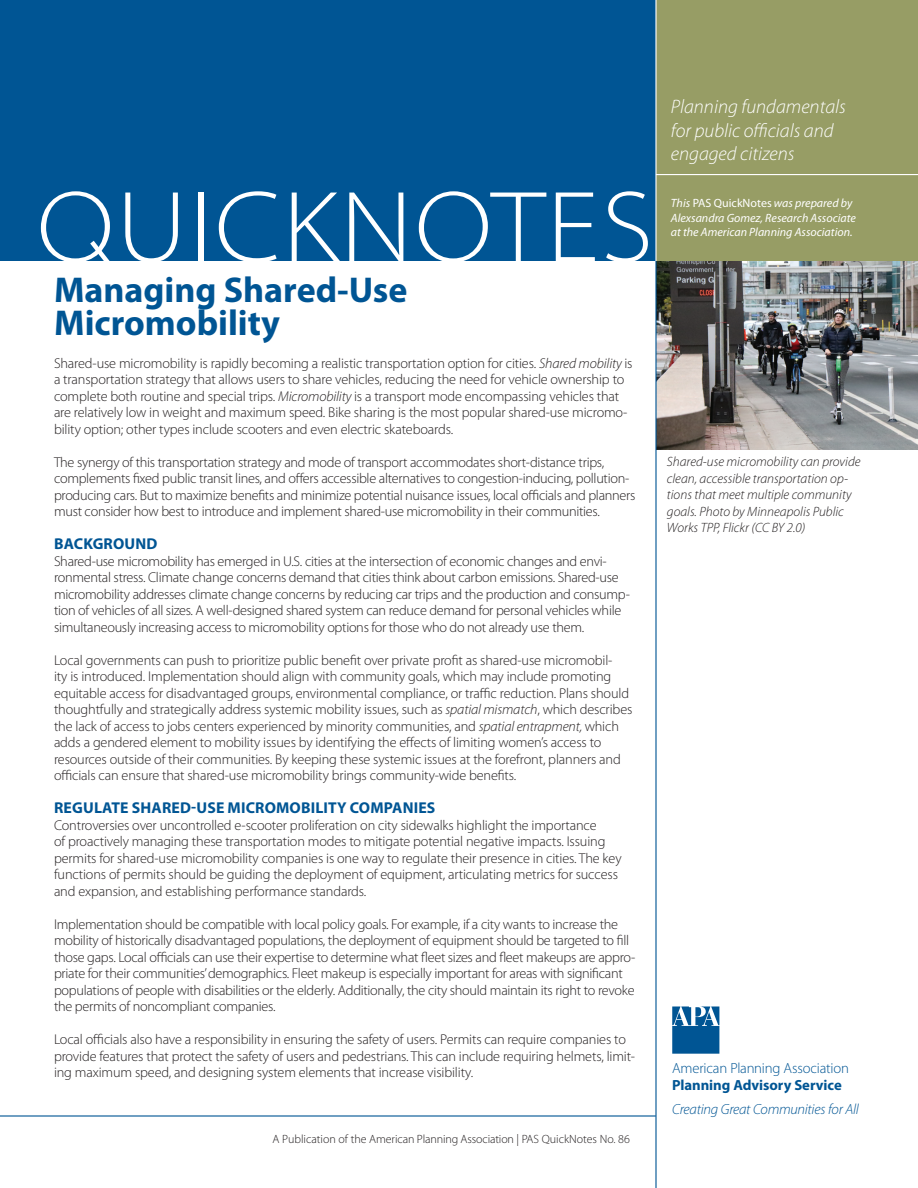
<style>
.page{position:relative;width:918px;height:1188px;background:#fff}
.page>*{position:absolute;margin:0;border:0;box-sizing:border-box;transform-origin:0 0}
.t1{font:300 semi-expanded 102px "Myriad Pro";letter-spacing:.025em;color:#fff}
.t2{font:700 36px/33px "Myriad Pro";color:#005594}
.t3{font:italic 300 19.5px/23.4px "Myriad Pro";color:#fff}
.t4{font:700 15.75px "Myriad Pro";letter-spacing:.01em;color:#005594}
.t5{font:italic 300 14.7px "Myriad Pro";letter-spacing:-.02em;color:#005594}
.t6{font:300 14.7px "Myriad Pro";letter-spacing:-.015em;color:#005594}
.t7{font:700 14.7px "Myriad Pro";letter-spacing:-.005em;color:#005594}
.t8{font:300 14.25px/16.5px "Myriad Pro";letter-spacing:-.01em;color:#231f20}
.t9{font:italic 300 13.5px/16.5px "Myriad Pro";color:#231f20}
.t10{font:italic 12px/14.4px "Myriad Pro";color:#fff}
.t11{font:300 12px "Myriad Pro";letter-spacing:-.01em;color:#231f20}
.s1{font-style:italic}
.s2{font-style:normal}
</style>
<div class="page">
<img style="left:657px;top:261px;width:261px;height:189px">
<div style="left:0;top:0;width:658px;height:261px;background:#005594"></div>
<hr style="left:655px;top:260px;width:2px;height:928px;background:#005594">
<div style="left:656px;top:0;width:262px;height:261px;background:#979d65"></div>
<hr style="left:655px;top:0;width:2px;height:261px;background:#fff">
<hr style="left:656px;top:174px;width:262px;height:1px;background:#fff">
<svg style="left:90px;top:240px;width:20px;height:21px"></svg>
<svg style="left:672px;top:1007px;width:47px;height:47px"></svg>
<hr style="left:0;top:1115px;width:656px;height:2px;background:#005594">
<h1 class="t1" style="left:37px;top:170px;width:617px">OUICKNOTES</h1>
<h2 class="t2" style="left:54px;top:274px;width:355px">Managing Shared-Use<br>Micromobility</h2>
<p class="t8" style="left:54px;top:355px;width:580px">Shared-use micromobility is rapidly becoming a realistic transportation option for cities. <span class="s1">Shared mobility</span> is a transportation strategy that allows users to share vehicles, reducing the need for vehicle ownership to complete both routine and special trips. <span class="s1">Micromobility</span> is a transport mode encompassing vehicles that are relatively low in weight and maximum speed. Bike sharing is the most popular shared-use micromo&shy;bility option; other types include scooters and even electric skateboards.</p>
<p class="t8" style="left:54px;top:454px;width:583px">The synergy of this transportation strategy and mode of transport accommodates short-distance trips, complements fixed public transit lines, and offers accessible alternatives to congestion-inducing, pollution&shy;producing cars. But to maximize benefits and minimize potential nuisance issues, local officials and planners must consider how best to introduce and implement shared-use micromobility in their communities.</p>
<p class="t4" style="left:54px;top:535px;width:105px">BACKGROUND</p>
<p class="t8" style="left:54px;top:553px;width:577px">Shared-use micromobility has emerged in U.S. cities at the intersection of economic changes and envi&shy;ronmental stress. Climate change concerns demand that cities think about carbon emissions. Shared-use micromobility addresses climate change concerns by reducing car trips and the production and consump&shy;tion of vehicles of all sizes. A well-designed shared system can reduce demand for personal vehicles while simultaneously increasing access to micromobility options for those who do not already use them.</p>
<p class="t8" style="left:54px;top:652px;width:580px">Local governments can push to prioritize public benefit over private profit as shared-use micromobil-<br>ity is introduced. Implementation should align with community goals, which may include promoting equitable access for disadvantaged groups, environmental compliance, or traffic reduction. Plans should thoughtfully and strategically address systemic mobility issues, such as <span class="s1">spatial mismatch</span>, which describes the lack of access to jobs centers experienced by minority communities, and <span class="s1">spatial entrapment,</span> which adds a gendered element to mobility issues by identifying the effects of limiting women’s access to resources outside of their communities. By keeping these systemic issues at the forefront, planners and officials can ensure that shared-use micromobility brings community-wide benefits.</p>
<p class="t4" style="left:54px;top:799px;width:383px">REGULATE SHARED-USE MICROMOBILITY COMPANIES</p>
<p class="t8" style="left:54px;top:817px;width:569px">Controversies over uncontrolled e-scooter proliferation on city sidewalks highlight the importance<br>of proactively managing these transportation modes to mitigate potential negative impacts. Issuing permits for shared-use micromobility companies is one way to regulate their presence in cities. The key functions of permits should be guiding the deployment of equipment, articulating metrics for success and expansion, and establishing performance standards.</p>
<p class="t8" style="left:54px;top:916px;width:583px">Implementation should be compatible with local policy goals. For example, if a city wants to increase the mobility of historically disadvantaged populations, the deployment of equipment should be targeted to fill those gaps. Local officials can use their expertise to determine what fleet sizes and fleet makeups are appro&shy;priate for their communities’ demographics. Fleet makeup is especially important for areas with significant populations of people with disabilities or the elderly. Additionally, the city should maintain its right to revoke the permits of noncompliant companies.</p>
<p class="t8" style="left:54px;top:1032px;width:583px">Local officials also have a responsibility in ensuring the safety of users. Permits can require companies to provide features that protect the safety of users and pedestrians. This can include requiring helmets, limit&shy;ing maximum speed, and designing system elements that increase visibility.</p>
<p class="t11" style="left:273px;top:1132px;width:359px">A Publication of the American Planning Association | PAS QuickNotes No. 86</p>
<h3 class="t3" style="left:671px;top:96px;width:177px">Planning fundamentals for public officials and engaged citizens</h3>
<p class="t10" style="left:671px;top:197px;width:187px">This <span class="s2">PAS QuickNotes</span> was prepared by<br>Alexsandra Gomez, Research Associate</p>
<p class="t10" style="left:671px;top:225px;width:183px">at the American Planning Association.</p>
<p class="t9" style="left:667px;top:454px;width:195px">Shared-use micromobility can provide clean, accessible transportation op&shy;tions that meet multiple community goals. Photo by Minneapolis Public Works TPP, Flickr (CC BY 2.0)</p>
<p class="t6" style="left:672px;top:1060px;width:178px">American Planning Association</p>
<p class="t7" style="left:672px;top:1077px;width:171px">Planning Advisory Service</p>
<p class="t5" style="left:672px;top:1101px;width:188px">Creating Great Communities for All</p>
</div>
